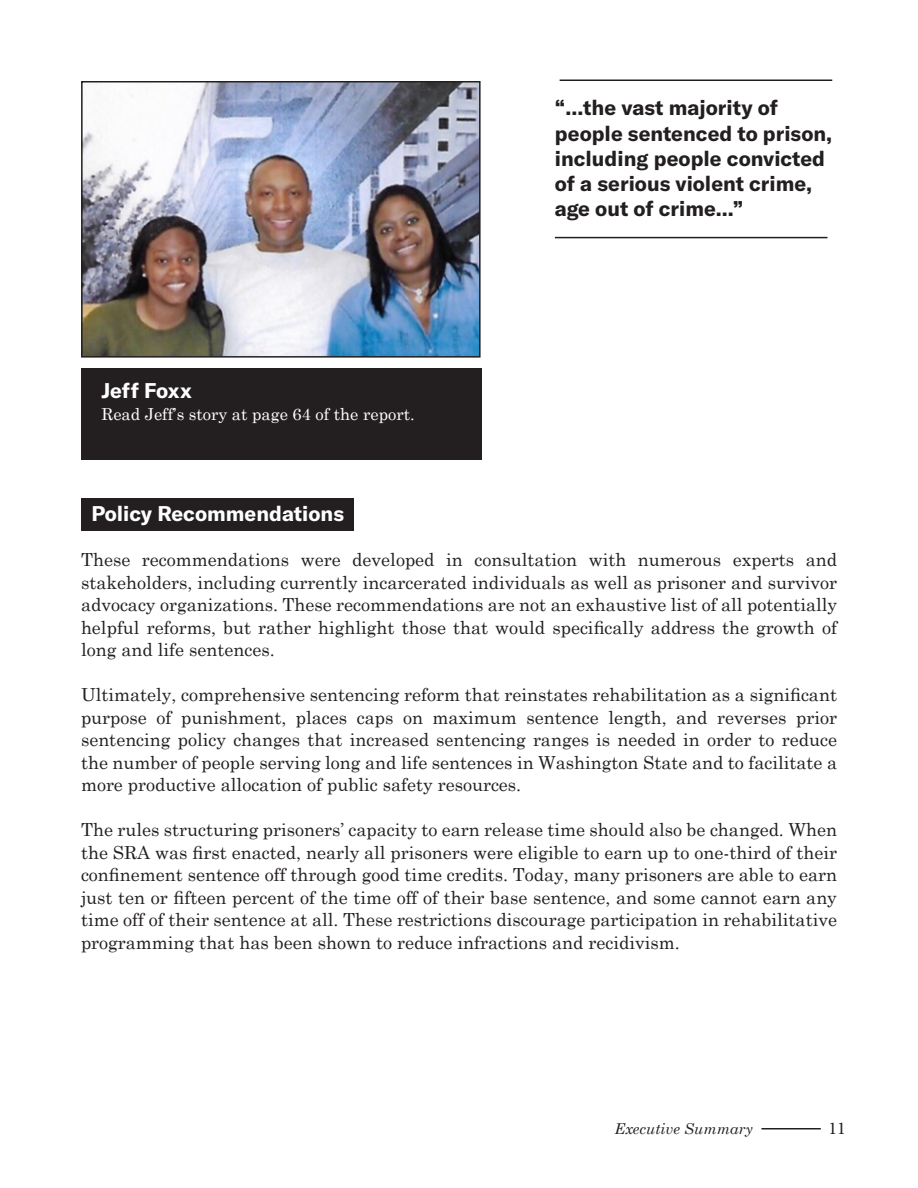
<style>
.page{position:relative;width:918px;height:1188px;background:#fff}
.page>*{position:absolute;margin:0;border:0;box-sizing:border-box;transform-origin:0 0}
.t1{font:700 21px/25.2px "GT America";color:#231f20}
.t2{font:700 21px "GT America";color:#fff}
.t3{font:18px/22.5px "Century Schoolbook";color:#231f20;text-align:justify}
.t4{font:18px "Minion Pro";color:#231f20}
.t5{font:16.5px "Century Schoolbook";color:#fff}
.t6{font:italic 15px "Century Schoolbook";color:#231f20}
</style>
<div class="page">
<div style="left:81px;top:498px;width:273px;height:33px;background:#231f20"></div>
<img style="left:84px;top:84px;width:394px;height:271px">
<div style="left:81px;top:81px;width:400px;height:277px;border:2px solid #231f20"></div>
<div style="left:81px;top:368px;width:400px;height:92px;background:#231f20"></div>
<hr style="left:560px;top:80px;width:272px;height:1px;background:#231f20">
<hr style="left:555px;top:237px;width:272px;height:1px;background:#231f20">
<hr style="left:761px;top:1128px;width:60px;height:2px;background:#231f20">
<p class="t2" style="left:102px;top:377px;width:92px">Jeff Foxx</p>
<p class="t5" style="left:102px;top:401px;width:315px">Read Jeff’s story at page 64 of the report.</p>
<p class="t1" style="left:555px;top:95px;width:279px">“...the vast majority of people sentenced to prison, including people convicted of a serious violent crime, age out of crime...”</p>
<p class="t2" style="left:91px;top:501px;width:254px">Policy Recommendations</p>
<p class="t3" style="left:81px;top:547px;width:758px">These recommendations were developed in consultation with numerous experts and stakeholders, including currently incarcerated individuals as well as prisoner and survivor advocacy organizations. These recommendations are not an exhaustive list of all potentially helpful reforms, but rather highlight those that would specifically address the growth of long and life sentences.</p>
<p class="t3" style="left:81px;top:682px;width:758px">Ultimately, comprehensive sentencing reform that reinstates rehabilitation as a significant purpose of punishment, places caps on maximum sentence length, and reverses prior sentencing policy changes that increased sentencing ranges is needed in order to reduce the number of people serving long and life sentences in Washington State and to facilitate a more productive allocation of public safety resources.</p>
<p class="t3" style="left:81px;top:817px;width:758px">The rules structuring prisoners’ capacity to earn release time should also be changed. When the SRA was first enacted, nearly all prisoners were eligible to earn up to one-third of their confinement sentence off through good time credits. Today, many prisoners are able to earn just ten or fifteen percent of the time off of their base sentence, and some cannot earn any time off of their sentence at all. These restrictions discourage participation in rehabilitative programming that has been shown to reduce infractions and recidivism.</p>
<p class="t6" style="left:615px;top:1117px;width:140px">Executive Summary</p>
<p class="t4" style="left:828px;top:1116px;width:19px">11</p>
</div>
